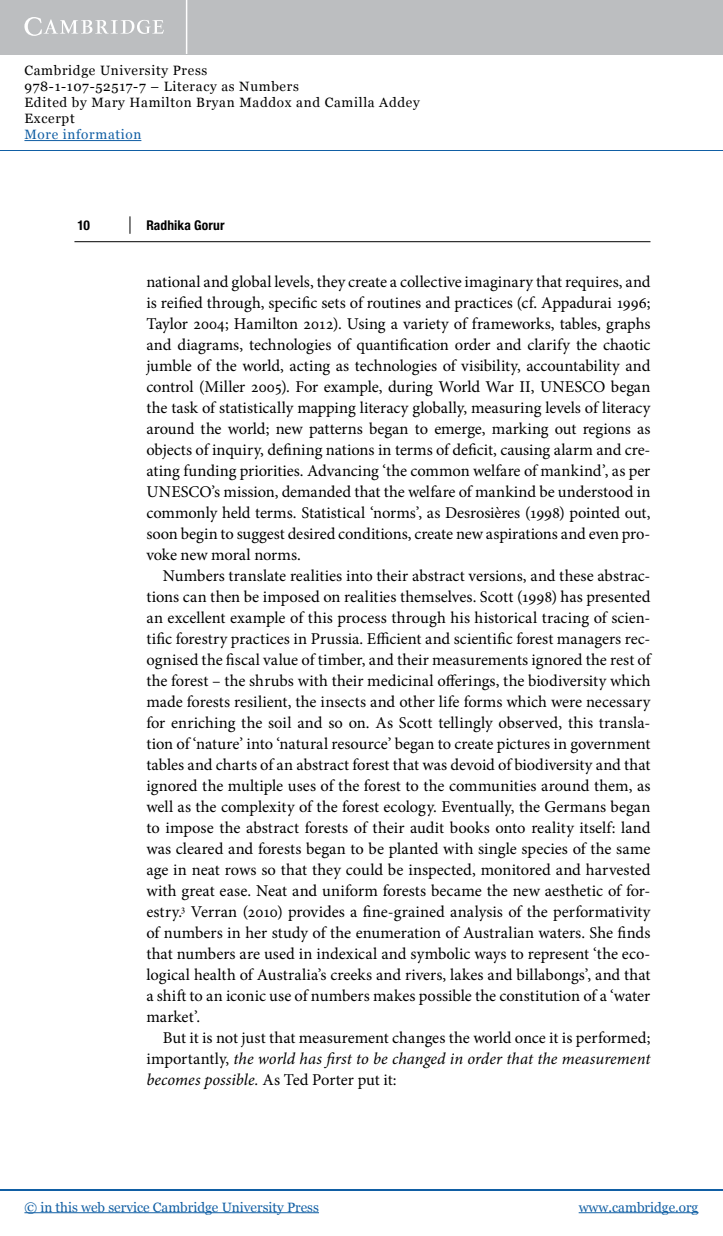
<style>
.page{position:relative;width:723px;height:1236px;background:#fff}
.page>*{position:absolute;margin:0;border:0;box-sizing:border-box;transform-origin:0 0}
.t1{font:16.5px/21px "Minion Pro";letter-spacing:-.005em;color:#000;text-align:justify}
.t2{font:13.5px/16px "Georgia";letter-spacing:.05em;color:#000}
.t3{font:13.5px "Georgia";color:#115fa4}
.t4{font:13.5px "Georgia";letter-spacing:.05em;color:#115fa4}
.t5{font:700 condensed 13.5px "Helvetica Neue LT Std";letter-spacing:.01em;color:#000}
.s1{font-style:italic}
</style>
<div class="page">
<div style="left:0;top:0;width:723px;height:54px;background:#bcbec0"></div>
<hr style="left:186px;top:0;width:1px;height:54px;background:#fff">
<svg style="left:24px;top:17px;width:140px;height:19px"></svg>
<hr style="left:24px;top:140px;width:117px;height:1px;background:#115fa4">
<hr style="left:0;top:150px;width:723px;height:1px;background:#115fa4">
<hr style="left:0;top:1189px;width:723px;height:1px;background:#115fa4">
<hr style="left:24px;top:1212px;width:295px;height:1px;background:#115fa4">
<hr style="left:579px;top:1212px;width:119px;height:1px;background:#115fa4">
<hr style="left:74px;top:241px;width:576px;height:1px;background:#000">
<svg style="left:130px;top:216px;width:1px;height:18px"></svg>
<p class="t2" style="left:24px;top:62px;width:397px">Cambridge University Press<br>978-1-107-52517-7 – Literacy as Numbers<br>Edited by Mary Hamilton Bryan Maddox and Camilla Addey Excerpt</p>
<p class="t4" style="left:24px;top:125px;width:118px">More information</p>
<p class="t5" style="left:77px;top:217px;width:14px">10</p>
<p class="t5" style="left:146px;top:217px;width:80px">Radhika Gorur</p>
<p class="t1" style="left:146px;top:271px;width:506px">national and global levels, they create a collective imaginary that requires, and is reified through, specific sets of routines and practices (cf. Appadurai 1996; Taylor 2004; Hamilton 2012). Using a variety of frameworks, tables, graphs and diagrams, technologies of quantification order and clarify the chaotic jumble of the world, acting as technologies of visibility, accountability and control (Miller 2005). For example, during World War II, UNESCO began the task of statistically mapping literacy globally, measuring levels of literacy around the world; new patterns began to emerge, marking out regions as objects of inquiry, defining nations in terms of deficit, causing alarm and cre&shy;ating funding priorities. Advancing ‘the common welfare of mankind’, as per UNESCO’s mission, demanded that the welfare of mankind be understood in commonly held terms. Statistical ‘norms’, as Desrosières (1998) pointed out, soon begin to suggest desired conditions, create new aspirations and even pro&shy;voke new moral norms.</p>
<p class="t1" style="left:146px;top:565px;width:506px;text-indent:17px">Numbers translate realities into their abstract versions, and these abstrac&shy;tions can then be imposed on realities themselves. Scott (1998) has presented an excellent example of this process through his historical tracing of scien&shy;tific forestry practices in Prussia. Efficient and scientific forest managers rec&shy;ognised the fiscal value of timber, and their measurements ignored the rest of the forest – the shrubs with their medicinal offerings, the biodiversity which made forests resilient, the insects and other life forms which were necessary for enriching the soil and so on. As Scott tellingly observed, this transla&shy;tion of ‘nature’ into ‘natural resource’ began to create pictures in government tables and charts of an abstract forest that was devoid of biodiversity and that ignored the multiple uses of the forest to the communities around them, as well as the complexity of the forest ecology. Eventually, the Germans began to impose the abstract forests of their audit books onto reality itself: land was cleared and forests began to be planted with single species of the same age in neat rows so that they could be inspected, monitored and harvested with great ease. Neat and uniform forests became the new aesthetic of for&shy;estry.<sup>3</sup> Verran (2010) provides a fine-grained analysis of the performativity of numbers in her study of the enumeration of Australian waters. She finds that numbers are used in indexical and symbolic ways to represent ‘the eco&shy;logical health of Australia’s creeks and rivers, lakes and billabongs’, and that a shift to an iconic use of numbers makes possible the constitution of a ‘water market’.</p>
<p class="t1" style="left:146px;top:1027px;width:505px;text-indent:16px">But it is not just that measurement changes the world once it is performed; importantly, <span class="s1">the world has first to be changed in order that the measurement becomes possible.</span> As Ted Porter put it:</p>
<p class="t3" style="left:24px;top:1197px;width:296px">© in this web service Cambridge University Press</p>
<p class="t3" style="left:579px;top:1197px;width:121px">www.cambridge.org</p>
</div>
